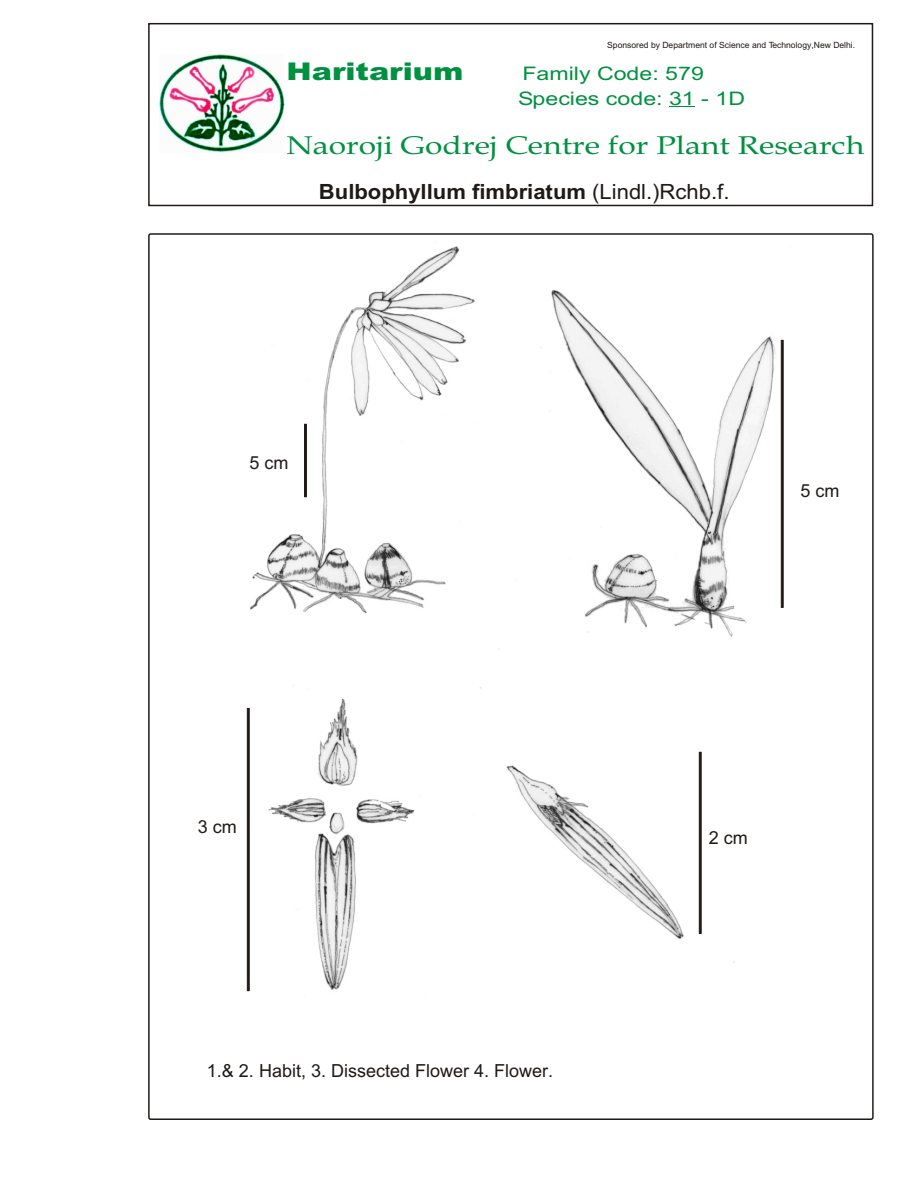
<style>
.page{position:relative;width:918px;height:1188px;background:#fff}
.page>*{position:absolute;margin:0;border:0;box-sizing:border-box;transform-origin:0 0}
.t1{font:25.65px "Book Antiqua";color:#009140;scale:1.24 1}
.t2{font:900 24.45px "Arial";color:#009140;scale:1.24 1}
.t3{font:700 21px "Arial";color:#1f1a17;scale:1.05 1}
.t4{font:18.6px/24.5px "Arial";color:#009140;scale:1.24 1}
.t5{font:18px "Arial";color:#1f1a17}
.t6{font:8.55px "Arial";color:#1f1a17}
.s1{font-weight:400}
</style>
<div class="page">
<img style="left:246px;top:246px;width:538px;height:746px">
<svg style="left:669px;top:106px;width:26px;height:1px"></svg>
<img style="left:160px;top:55px;width:124px;height:97px">
<div style="left:148px;top:23px;width:725px;height:183px;border:2px solid #1f1a17"></div>
<hr style="left:304px;top:424px;width:3px;height:73px;background:#1f1a17">
<div style="left:781px;top:340px;width:2px;height:268px;background:#1f1a17;border:1px solid #1f1a17"></div>
<div style="left:699px;top:752px;width:2px;height:182px;background:#1f1a17;border:1px solid #1f1a17"></div>
<div style="left:247px;top:708px;width:2px;height:283px;background:#1f1a17;border:1px solid #1f1a17"></div>
<p class="t6" style="left:607px;top:42px;width:250px">Sponsored by Department of Science and Technology,New Delhi.</p>
<h2 class="t2" style="left:287px;top:63px;width:144px">Haritarium</h2>
<h3 class="t4" style="left:518px;top:63px;width:184px">Family Code: 579<br>Species code: 31 - 1D</h3>
<h1 class="t1" style="left:287px;top:136px;width:467px">Naoroji Godrej Centre for Plant Research</h1>
<h3 class="t3" style="left:319px;top:184px;width:393px">Bulbophyllum fimbriatum <span class="s1">(Lindl.)Rchb.f.</span></h3>
<h3 class="t5" style="left:249px;top:456px;width:41px">5 cm</h3>
<h3 class="t5" style="left:801px;top:484px;width:41px">5 cm</h3>
<h3 class="t5" style="left:198px;top:820px;width:41px">3 cm</h3>
<h3 class="t5" style="left:207px;top:1064px;width:348px">1.&amp; 2. Habit, 3. Dissected Flower 4. Flower.</h3>
<h3 class="t5" style="left:709px;top:831px;width:41px">2 cm</h3>
</div>
